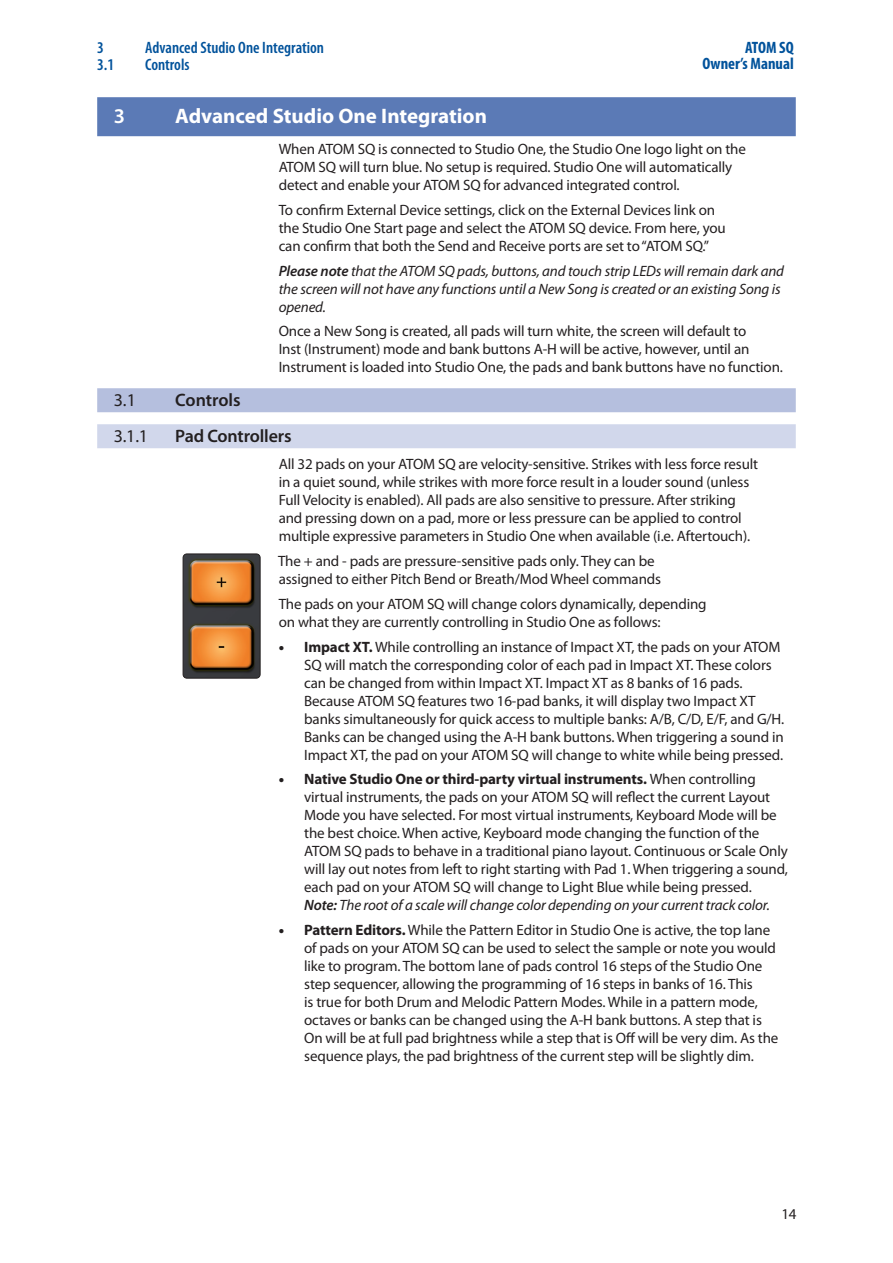
<style>
.page{position:relative;width:893px;height:1263px;background:#fff}
.page>*{position:absolute;margin:0;border:0;box-sizing:border-box;transform-origin:0 0}
.N_0_Chapter_Head{font:700 21px "Myriad Pro";color:#fff}
.N_0_Chapter_Head-2{font:600 21px "Myriad Pro";color:#fff}
._0_N_M_Subsection_He{font:600 18px "Myriad Pro";letter-spacing:-.01em;color:#231f20}
._0_N_Section_Head{font:600 18px "Myriad Pro";color:#231f20}
._0_N_M_Subsection_He-2{font:18px "Myriad Pro";color:#231f20}
._0_N_Section_Head-2{font:18px "Myriad Pro";color:#231f20}
.t1{font:600 condensed 16.5px "Myriad Pro";color:#01529b}
.t2{font:700 condensed 16.5px/16.5px "Myriad Pro";color:#01529b;text-align:right}
.Body_L1{font:15px/18px "Myriad Pro";letter-spacing:-.01em;color:#231f20}
.PowerTip_Note_L1{font:italic 15px/18px "Myriad Pro";letter-spacing:-.01em;color:#231f20}
.s1{font-weight:600}
.s2{font-weight:900}
.s3{font-weight:700}
.s4{font-weight:600;font-style:italic}
.s5{font-style:italic}
</style>
<div class="page">
<div style="left:97px;top:97px;width:699px;height:39px;background:#5b7ab6"></div>
<div style="left:97px;top:388px;width:699px;height:24px;background:#b5bfde"></div>
<div style="left:97px;top:424px;width:699px;height:24px;background:#d1d7eb"></div>
<img style="left:183px;top:554px;width:77px;height:124px">
<div style="left:183px;top:554px;width:77px;height:124px;border:1px solid #231f20;border-radius:4px"></div>
<p class="t1" style="left:97px;top:39px;width:8px">3</p>
<p class="t1" style="left:145px;top:39px;width:180px">Advanced Studio One Integration</p>
<p class="t1" style="left:97px;top:56px;width:19px">3.1</p>
<p class="t1" style="left:145px;top:56px;width:46px">Controls</p>
<p class="t2" style="left:702px;top:39px;width:93px">ATOM SQ<br>Owner’s Manual</p>
<p class="N_0_Chapter_Head-2" style="left:114px;top:102px;width:13px">3</p>
<p class="N_0_Chapter_Head" style="left:175px;top:102px;width:313px">Advanced Studio One Integration</p>
<p class="Body_L1" style="left:279px;top:140px;width:469px">When ATOM SQ is connected to Studio One, the Studio One logo light on the<br>ATOM SQ will turn blue. No setup is required. Studio One will automatically detect and enable your ATOM SQ for advanced integrated control.</p>
<p class="Body_L1" style="left:279px;top:201px;width:449px">To confirm External Device settings, click on the External Devices link on the Studio One Start page and select the ATOM SQ device. From here, you can confirm that both the Send and Receive ports are set to “ATOM SQ.”</p>
<p class="PowerTip_Note_L1" style="left:279px;top:261px;width:507px"><span class="s1">Please note</span> that the ATOM SQ pads, buttons, and touch strip LEDs will remain dark and the screen will not have any functions until a New Song is created or an existing Song is opened.</p>
<p class="Body_L1" style="left:279px;top:322px;width:506px">Once a New Song is created, all pads will turn white, the screen will default to<br>Inst (Instrument) mode and bank buttons A-H will be active, however, until an<br>Instrument is loaded into Studio One, the pads and bank buttons have no function.</p>
<p class="_0_N_Section_Head-2" style="left:114px;top:388px;width:24px">3.1</p>
<p class="_0_N_Section_Head" style="left:175px;top:388px;width:67px">Controls</p>
<p class="_0_N_M_Subsection_He-2" style="left:114px;top:424px;width:36px">3.1.1</p>
<p class="_0_N_M_Subsection_He" style="left:175px;top:424px;width:118px">Pad Controllers</p>
<p class="Body_L1" style="left:279px;top:455px;width:481px">All 32 pads on your ATOM SQ are velocity-sensitive. Strikes with less force result in a quiet sound, while strikes with more force result in a louder sound (unless Full Velocity is enabled). All pads are also sensitive to pressure. After striking and pressing down on a pad, more or less pressure can be applied to control multiple expressive parameters in Studio One when available (i.e. Aftertouch).</p>
<p class="Body_L1" style="left:278px;top:552px;width:385px">The + and - pads are pressure-sensitive pads only. They can be assigned to either Pitch Bend or Breath/Mod Wheel commands</p>
<p class="Body_L1" style="left:279px;top:594px;width:429px">The pads on your ATOM SQ will change colors dynamically, depending on what they are currently controlling in Studio One as follows:</p>
<p class="Body_L1" style="left:304px;top:637px;width:482px;text-indent:-26px"><span class="s2">•</span> <span class="s3">Impact XT.</span> While controlling an instance of Impact XT, the pads on your ATOM SQ will match the corresponding color of each pad in Impact XT. These colors can be changed from within Impact XT. Impact XT as 8 banks of 16 pads.<br>Because ATOM SQ features two 16-pad banks, it will display two Impact XT banks simultaneously for quick access to multiple banks: A/B, C/D, E/F, and G/H.<br>Banks can be changed using the A-H bank buttons. When triggering a sound in Impact XT, the pad on your ATOM SQ will change to white while being pressed.</p>
<p class="Body_L1" style="left:304px;top:770px;width:485px;text-indent:-26px"><span class="s2">•</span> <span class="s3">Native Studio One or third-party virtual instruments.</span> When controlling virtual instruments, the pads on your ATOM SQ will reflect the current Layout Mode you have selected. For most virtual instruments, Keyboard Mode will be the best choice. When active, Keyboard mode changing the function of the ATOM SQ pads to behave in a traditional piano layout. Continuous or Scale Only will lay out notes from left to right starting with Pad 1. When triggering a sound, each pad on your ATOM SQ will change to Light Blue while being pressed.<br><span class="s4">Note:</span> <span class="s5">The root of a scale will change color depending on your current track color.</span></p>
<p class="Body_L1" style="left:304px;top:921px;width:476px;text-indent:-26px"><span class="s2">•</span> <span class="s3">Pattern Editors.</span> While the Pattern Editor in Studio One is active, the top lane of pads on your ATOM SQ can be used to select the sample or note you would like to program. The bottom lane of pads control 16 steps of the Studio One step sequencer, allowing the programming of 16 steps in banks of 16. This<br>is true for both Drum and Melodic Pattern Modes. While in a pattern mode, octaves or banks can be changed using the A-H bank buttons. A step that is On will be at full pad brightness while a step that is Off will be very dim. As the sequence plays, the pad brightness of the current step will be slightly dim.</p>
<p class="Body_L1" style="left:781px;top:1204px;width:17px">14</p>
</div>
